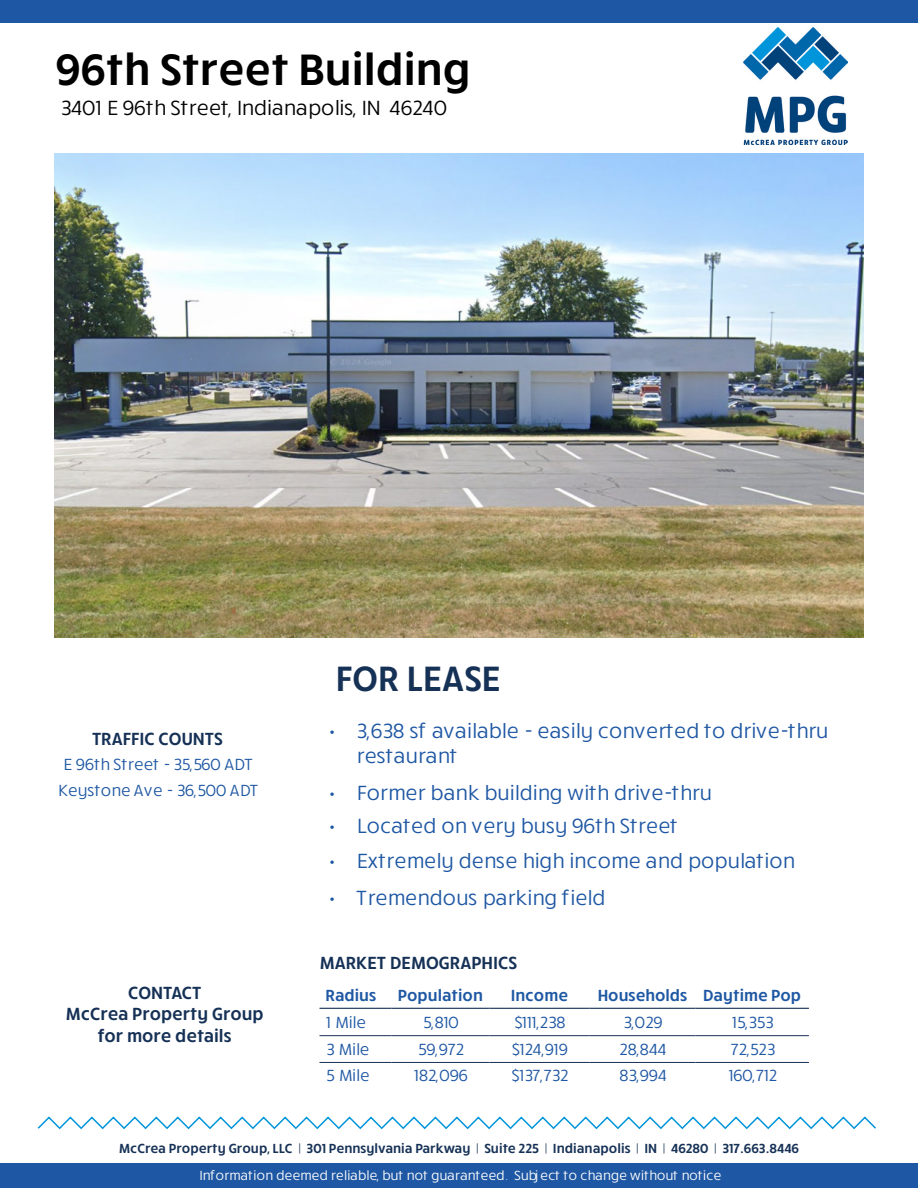
<style>
.page{position:relative;width:918px;height:1188px;background:#fff}
.page>*{position:absolute;margin:0;border:0;box-sizing:border-box;transform-origin:0 0}
.t1{font:600 45px "Ruck Sack";color:#000}
.t2{font:600 36px "Ruck Sack";color:#163156}
.t3{font:21px/25.2px "Ruck Sack";color:#1e57a3}
.t4{font:21px "Ruck Sack";color:#000}
.t5{font:600 18px/21.6px "Ruck Sack";color:#163156;text-align:center}
.t6{font:16.5px/25.5px "Ruck Sack";color:#1e57a3;text-align:center}
.t7{font:600 16.5px "Ruck Sack";color:#1e57a3}
.t8{font:600 13.5px "Ruck Sack";color:#163156}
.t9{font:13.5px "Ruck Sack";color:#fff}
</style>
<div class="page">
<hr style="left:320px;top:1008px;width:71px;height:1px;background:#163156">
<hr style="left:391px;top:1008px;width:98px;height:1px;background:#163156">
<hr style="left:489px;top:1008px;width:100px;height:1px;background:#163156">
<hr style="left:589px;top:1008px;width:107px;height:1px;background:#163156">
<hr style="left:696px;top:1008px;width:113px;height:1px;background:#163156">
<hr style="left:320px;top:1035px;width:71px;height:1px;background:#163156">
<hr style="left:391px;top:1035px;width:98px;height:1px;background:#163156">
<hr style="left:489px;top:1035px;width:100px;height:1px;background:#163156">
<hr style="left:589px;top:1035px;width:107px;height:1px;background:#163156">
<hr style="left:696px;top:1035px;width:113px;height:1px;background:#163156">
<hr style="left:320px;top:1062px;width:71px;height:1px;background:#163156">
<hr style="left:391px;top:1062px;width:98px;height:1px;background:#163156">
<hr style="left:489px;top:1062px;width:100px;height:1px;background:#163156">
<hr style="left:589px;top:1062px;width:107px;height:1px;background:#163156">
<hr style="left:696px;top:1062px;width:113px;height:1px;background:#163156">
<img style="left:743px;top:27px;width:105px;height:117px">
<div style="left:0;top:0;width:918px;height:23px;background:#1e57a3"></div>
<div style="left:0;top:1163px;width:918px;height:25px;background:#1e57a3"></div>
<svg style="left:37px;top:1116px;width:839px;height:14px"></svg>
<img style="left:54px;top:153px;width:810px;height:484px">
<h1 class="t1" style="left:56px;top:39px;width:416px">96th Street Building</h1>
<p class="t4" style="left:60px;top:94px;width:388px">3401 E 96th Street, Indianapolis, IN 46240</p>
<p class="t5" style="left:92px;top:726px;width:132px">TRAFFIC COUNTS</p>
<p class="t6" style="left:57px;top:751px;width:202px">E 96th Street - 35,560 ADT<br>Keystone Ave - 36,500 ADT</p>
<p class="t5" style="left:66px;top:980px;width:200px">CONTACT<br>McCrea Property Group for more details</p>
<h2 class="t2" style="left:336px;top:654px;width:167px">FOR LEASE</h2>
<p class="t3" style="left:356px;top:716px;width:473px;text-indent:-27px">• 3,638 sf available - easily converted to drive-thru restaurant</p>
<p class="t3" style="left:328px;top:779px;width:384px">• Former bank building with drive-thru</p>
<p class="t3" style="left:328px;top:812px;width:350px">• Located on very busy 96th Street</p>
<p class="t3" style="left:328px;top:847px;width:467px">• Extremely dense high income and population</p>
<p class="t3" style="left:328px;top:884px;width:277px">• Tremendous parking field</p>
<p class="t5" style="left:320px;top:951px;width:199px">MARKET DEMOGRAPHICS</p>
<p class="t7" style="left:326px;top:985px;width:52px">Radius</p>
<p class="t7" style="left:398px;top:985px;width:87px">Population</p>
<p class="t7" style="left:511px;top:985px;width:59px">Income</p>
<p class="t7" style="left:598px;top:985px;width:205px">Households Daytime Pop</p>
<p class="t6" style="left:326px;top:1008px;width:41px">1 Mile</p>
<p class="t6" style="left:423px;top:1008px;width:37px">5,810</p>
<p class="t6" style="left:514px;top:1008px;width:52px">$111,238</p>
<p class="t6" style="left:623px;top:1008px;width:41px">3,029</p>
<p class="t6" style="left:732px;top:1008px;width:43px">15,353</p>
<p class="t6" style="left:326px;top:1035px;width:45px">3 Mile</p>
<p class="t6" style="left:417px;top:1035px;width:47px">59,972</p>
<p class="t6" style="left:512px;top:1035px;width:57px">$124,919</p>
<p class="t6" style="left:619px;top:1035px;width:49px">28,844</p>
<p class="t6" style="left:730px;top:1035px;width:46px">72,523</p>
<p class="t6" style="left:326px;top:1061px;width:45px">5 Mile</p>
<p class="t6" style="left:414px;top:1061px;width:55px">182,096</p>
<p class="t6" style="left:511px;top:1061px;width:58px">$137,732</p>
<p class="t6" style="left:619px;top:1061px;width:49px">83,994</p>
<p class="t6" style="left:728px;top:1061px;width:50px">160,712</p>
<p class="t8" style="left:119px;top:1139px;width:682px">McCrea Property Group, LLC | 301 Pennsylvania Parkway | Suite 225 | Indianapolis | IN | 46280 | 317.663.8446</p>
<p class="t9" style="left:199px;top:1166px;width:523px">Information deemed reliable, but not guaranteed. Subject to change without notice</p>
</div>
